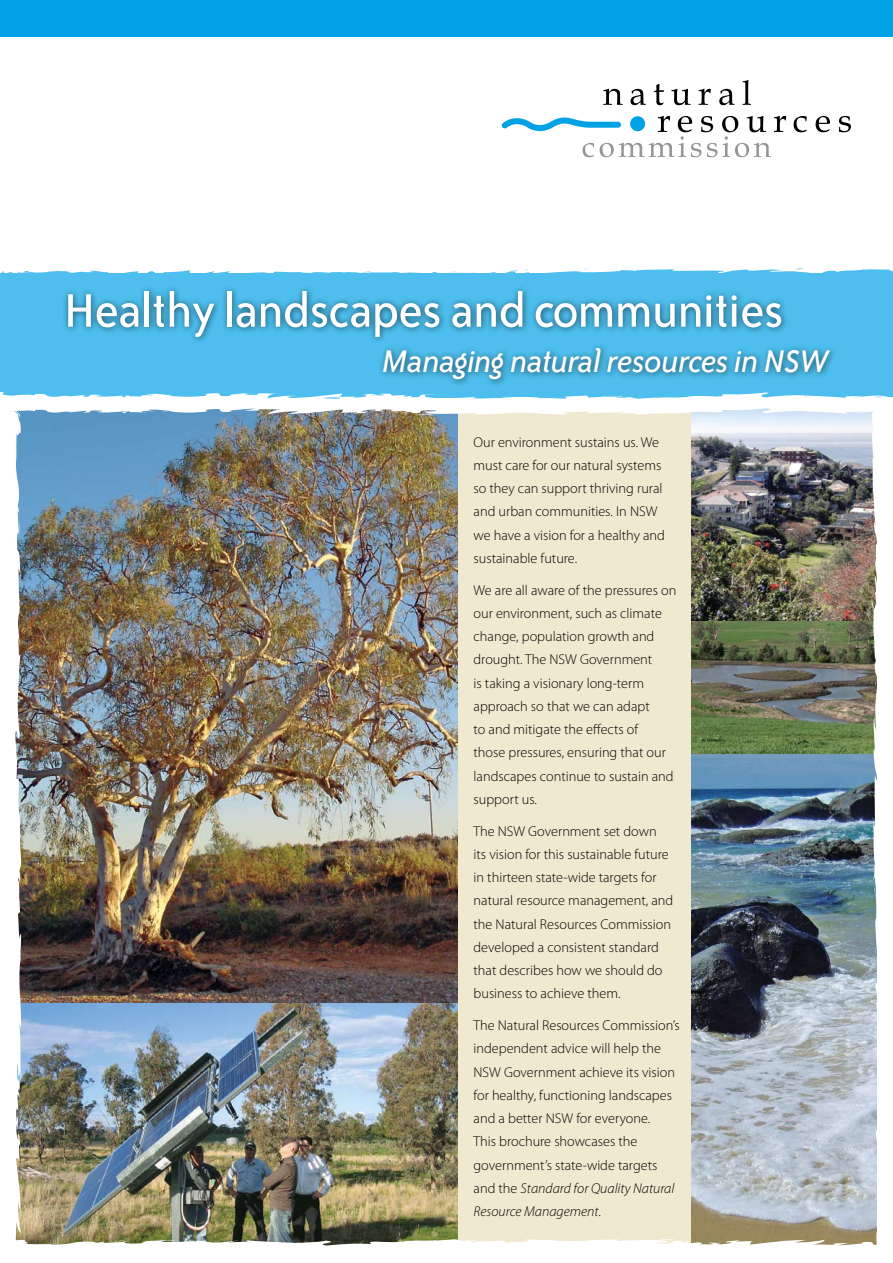
<style>
.page{position:relative;width:893px;height:1263px;background:#fff}
.page>*{position:absolute;margin:0;border:0;box-sizing:border-box;transform-origin:0 0}
.t1{font:54px "Bailey Sans ITC";letter-spacing:-.02em;color:#fff}
.t2{font:italic 36px "Bailey Sans ITC";letter-spacing:-.02em;color:#fff}
.t3{font:300 14.25px/23.2px "Myriad Pro";color:#000}
.s1{font-style:italic}
</style>
<div class="page">
<svg style="left:0;top:36px;width:448px;height:1px"></svg>
<svg style="left:502px;top:36px;width:391px;height:122px"></svg>
<div style="left:0;top:0;width:893px;height:36px;background:#00a2e5"></div>
<img style="left:0;top:268px;width:893px;height:978px">
<hr style="left:0;top:1227px;width:1px;height:36px;background:#00a2e5">
<h1 class="t1" style="left:64px;top:282px;width:722px">Healthy landscapes and communities</h1>
<h2 class="t2" style="left:382px;top:342px;width:448px">Managing natural resources in NSW</h2>
<p class="t3" style="left:474px;top:431px;width:193px">Our environment sustains us. We must care for our natural systems so they can support thriving rural and urban communities. In NSW we have a vision for a healthy and sustainable future.</p>
<p class="t3" style="left:474px;top:579px;width:204px">We are all aware of the pressures on our environment, such as climate change, population growth and drought. The NSW Government<br>is taking a visionary long-term approach so that we can adapt<br>to and mitigate the effects of<br>those pressures, ensuring that our landscapes continue to sustain and support us.</p>
<p class="t3" style="left:474px;top:819px;width:201px">The NSW Government set down<br>its vision for this sustainable future in thirteen state-wide targets for natural resource management, and the Natural Resources Commission developed a consistent standard that describes how we should do business to achieve them.</p>
<p class="t3" style="left:474px;top:1014px;width:208px">The Natural Resources Commission’s independent advice will help the<br>NSW Government achieve its vision for healthy, functioning landscapes and a better NSW for everyone.<br>This brochure showcases the government’s state-wide targets and the <span class="s1">Standard for Quality Natural<br>Resource Management</span>.</p>
</div>
